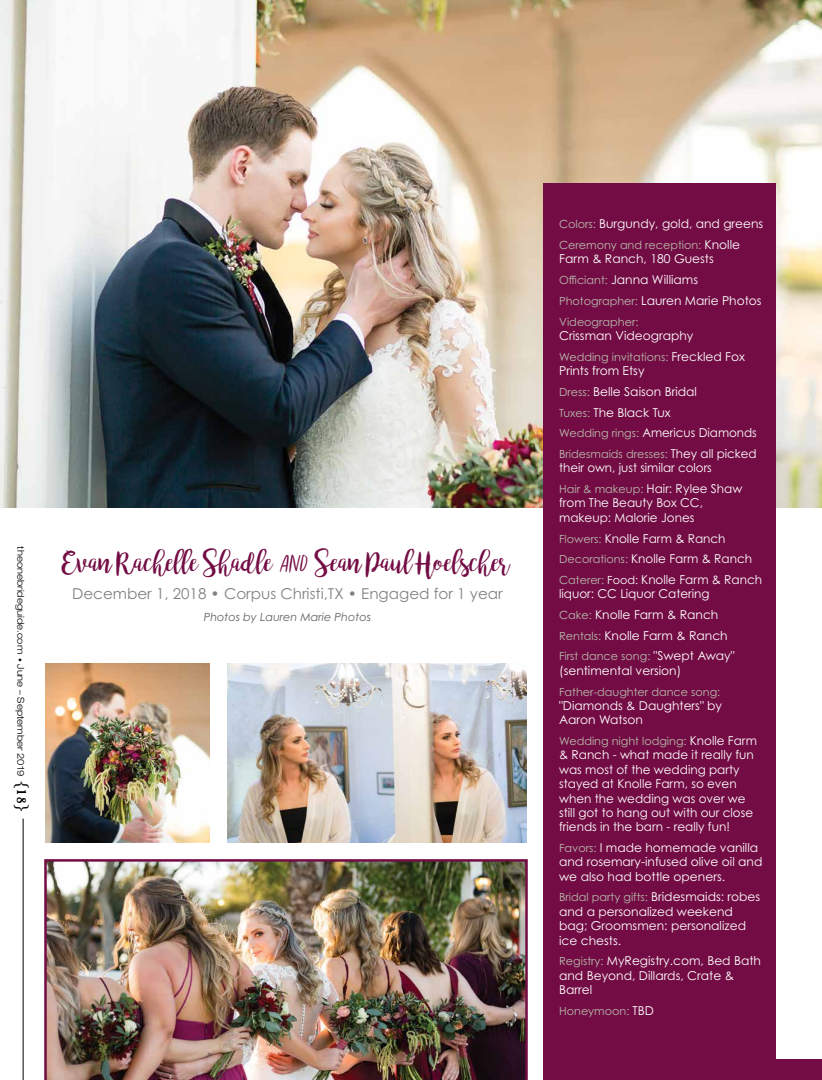
<style>
.page{position:relative;width:822px;height:1080px;background:#fff}
.page>*{position:absolute;margin:0;border:0;box-sizing:border-box;transform-origin:0 0}
.t1{font:27.5px "bromello";color:#730c44}
.t2{font:15px "Century Gothic Pro";color:#808285}
.t3{font:12.25px/14.4px "Century Gothic Pro";color:#fff}
.t4{font:11.25px "Century Gothic Pro";color:#b8baac}
.t5{font:italic 11.25px "Century Gothic Pro";color:#636466}
.t6{font:300 expanded 9.38px "Helvetica Neue LT Std";color:#000}
.s1{font-size:7.5px}
.s2{font-family:"Chelsea";font-weight:400;font-stretch:normal;font-size:15px}
.s3{font-family:"LS Hymned Sans";font-size:25px}
.s4{font-size:11.25px;color:#b8baac}
.s5{font-size:12.25px;color:#fff}
.s6{font-size:11.25px}
</style>
<div class="page">
<img style="left:0;top:0;width:821px;height:508px">
<div style="left:763px;top:1060px;width:58px;height:20px;background:#730c44"></div>
<div style="left:543px;top:184px;width:233px;height:896px;background:#730c44"></div>
<img style="left:44px;top:859px;width:483px;height:221px">
<img style="left:45px;top:663px;width:165px;height:179px">
<img style="left:227px;top:663px;width:299px;height:179px">
<hr style="left:23px;top:819px;width:1px;height:261px;background:#000">
<p class="t6" style="left:27px;top:546px;width:266px;rotate:90deg">theonebrideguide.com <span class="s1">•</span> June – September 2019 <span class="s2">{18}</span></p>
<h1 class="t1" style="left:62px;top:546px;width:448px">Evan Rachelle Shadle <span class="s3">AND</span> Sean Paul Hoelscher</h1>
<p class="t5" style="left:204px;top:610px;width:169px">Photos by Lauren Marie Photos</p>
<p class="t2" style="left:72px;top:584px;width:432px">December 1, 2018 • Corpus Christi,TX • Engaged for 1 year</p>
<p class="t3" style="left:559px;top:217px;width:205px"><span class="s4">Colors:</span> Burgundy, gold, and greens</p>
<p class="t4" style="left:559px;top:238px;width:182px">Ceremony and reception: <span class="s5">Knolle</span></p>
<p class="t3" style="left:559px;top:248px;width:204px;line-height:20.8px">Farm &amp; Ranch, 180 Guests<br><span class="s4">Officiant:</span> Janna Williams<br><span class="s4">Photographer:</span> Lauren Marie Photos</p>
<p class="t4" style="left:559px;top:315px;width:81px">Videographer:</p>
<p class="t3" style="left:559px;top:328px;width:136px">Crissman Videography</p>
<p class="t4" style="left:559px;top:350px;width:187px">Wedding invitations: <span class="s5">Freckled Fox</span></p>
<p class="t3" style="left:559px;top:360px;width:199px;line-height:20.8px">Prints from Etsy<br><span class="s4">Dress:</span> Belle Saison Bridal<br><span class="s4">Tuxes:</span> The Black Tux<br><span class="s4">Wedding rings:</span> Americus Diamonds</p>
<p class="t4" style="left:559px;top:447px;width:199px">Bridesmaids dresses: <span class="s5">They all picked</span></p>
<p class="t3" style="left:559px;top:457px;width:185px;line-height:20.8px">their own, just similar colors<br><span class="s4">Hair &amp; makeup:</span> Hair: Rylee Shaw</p>
<p class="t3" style="left:559px;top:496px;width:145px">from The Beauty Box CC, makeup: Malorie Jones</p>
<p class="t3" style="left:559px;top:528px;width:204px;line-height:20.8px"><span class="s4">Flowers:</span> Knolle Farm &amp; Ranch<br><span class="s4">Decorations:</span> Knolle Farm &amp; Ranch<br><span class="s4">Caterer:</span> <span class="s6">Food:</span> Knolle Farm &amp; Ranch</p>
<p class="t3" style="left:559px;top:583px;width:170px;line-height:20.8px">liquor: CC Liquor Catering<br><span class="s4">Cake:</span> Knolle Farm &amp; Ranch<br><span class="s4">Rentals:</span> Knolle Farm &amp; Ranch</p>
<p class="t4" style="left:559px;top:650px;width:177px">First dance song: <span class="s5">"Swept Away"</span></p>
<p class="t3" style="left:559px;top:663px;width:123px">(sentimental version)</p>
<p class="t4" style="left:559px;top:685px;width:163px">Father-daughter dance song:</p>
<p class="t3" style="left:559px;top:698px;width:164px">"Diamonds &amp; Daughters" by<br>Aaron Watson</p>
<p class="t4" style="left:559px;top:734px;width:199px">Wedding night lodging: <span class="s5">Knolle Farm</span></p>
<p class="t3" style="left:559px;top:748px;width:196px">&amp; Ranch - what made it really fun was most of the wedding party stayed at Knolle Farm, so even when the wedding was over we still got to hang out with our close friends in the barn - really fun!</p>
<p class="t3" style="left:559px;top:840px;width:205px"><span class="s4">Favors:</span> I made homemade vanilla and rosemary-infused olive oil and we also had bottle openers.</p>
<p class="t4" style="left:559px;top:891px;width:202px">Bridal party gifts: <span class="s5">Bridesmaids: robes</span></p>
<p class="t3" style="left:559px;top:904px;width:188px">and a personalized weekend bag; Groomsmen: personalized ice chests.</p>
<p class="t3" style="left:559px;top:954px;width:203px"><span class="s4">Registry:</span> MyRegistry.com, Bed Bath and Beyond, Dillards, Crate &amp;<br>Barrel</p>
<p class="t4" style="left:559px;top:1004px;width:96px">Honeymoon: <span class="s5">TBD</span></p>
</div>
